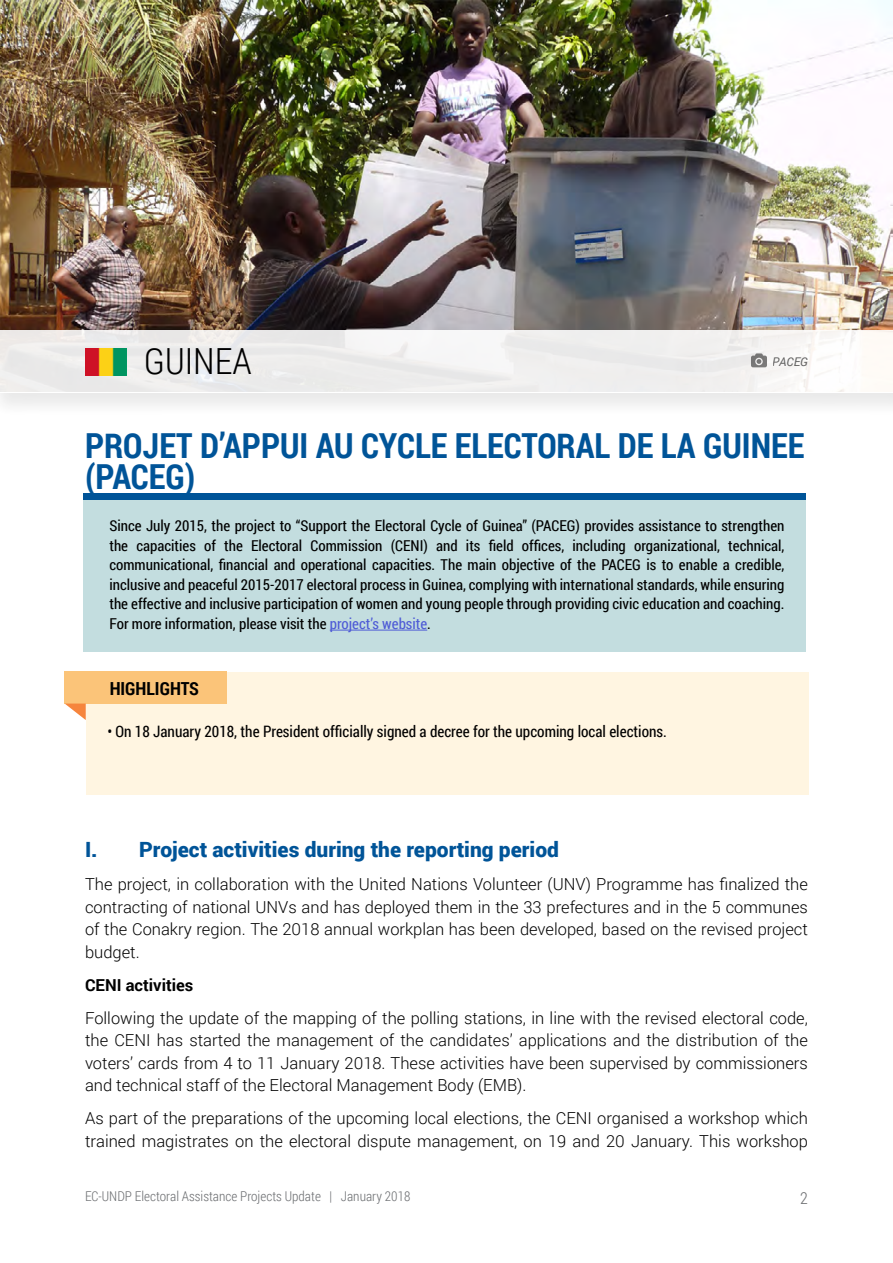
<style>
.page{position:relative;width:893px;height:1263px;background:#fff}
.page>*{position:absolute;margin:0;border:0;box-sizing:border-box;transform-origin:0 0}
.t1{font:300 36px "Roboto Condensed";color:#000}
.t2{font:700 34.5px/31.5px "Roboto Condensed";color:#005498}
.t3{font:900 21px "Roboto";color:#005498}
.t4{font:700 18px "Roboto Condensed";color:#000}
.t5{font:300 16.5px/22.5px "Roboto";color:#000;text-align:justify}
.t6{font:700 16.5px "Roboto";color:#000}
.t7{font:300 16.5px "Roboto Condensed";color:#6f7174}
.t8{font:15.75px "Roboto Condensed";color:#000}
.t9{font:15px/19.5px "Roboto Condensed";color:#000;text-align:justify}
.t10{font:300 13.5px "Roboto Condensed";color:#6f7174}
.t11{font:italic 12px "Roboto";letter-spacing:-.005em;color:#000}
.s1{color:#4f5cd6}
</style>
<div class="page">
<img style="left:0;top:1px;width:893px;height:328px">
<div style="left:0;top:329px;width:893px;height:90px;background:#f4f4f4"></div>
<div style="left:0;top:330px;width:893px;height:63px;background:linear-gradient(to right,#e8e8e8,#f7f6f5)"></div>
<svg style="left:751px;top:353px;width:16px;height:14px"></svg>
<img style="left:85px;top:348px;width:41px;height:28px">
<div style="left:86px;top:672px;width:722px;height:123px;background:#fff5e1"></div>
<div style="left:65px;top:671px;width:162px;height:32px;background:#fbc479"></div>
<svg style="left:65px;top:703px;width:21px;height:17px"></svg>
<div style="left:83px;top:497px;width:723px;height:154px;background:#c3dddf"></div>
<div style="left:83px;top:493px;width:723px;height:7px;background:#005498"></div>
<hr style="left:330px;top:630px;width:97px;height:1px;background:#4f5cd6">
<h1 class="t1" style="left:144px;top:337px;width:109px">GUINEA</h1>
<p class="t11" style="left:773px;top:353px;width:37px">PACEG</p>
<h2 class="t2" style="left:85px;top:428px;width:721px">PROJET D’APPUI AU CYCLE ELECTORAL DE LA GUINEE (PACEG)</h2>
<p class="t9" style="left:109px;top:516px;width:676px">Since July 2015, the project to “Support the Electoral Cycle of Guinea” (PACEG) provides assistance to strengthen the capacities of the Electoral Commission (CENI) and its field offices, including organizational, technical, communicational, financial and operational capacities. The main objective of the PACEG is to enable a credible, inclusive and peaceful 2015-2017 electoral process in Guinea, complying with international standards, while ensuring the effective and inclusive participation of women and young people through providing civic education and coaching.<br>For more information, please visit the <span class="s1">project’s website</span>.</p>
<p class="t4" style="left:110px;top:676px;width:91px">HIGHLIGHTS</p>
<p class="t8" style="left:107px;top:721px;width:561px">• On 18 January 2018, the President officially signed a decree for the upcoming local elections.</p>
<p class="t3" style="left:85px;top:835px;width:475px">I. Project activities during the reporting period</p>
<p class="t5" style="left:85px;top:872px;width:724px">The project, in collaboration with the United Nations Volunteer (UNV) Programme has finalized the contracting of national UNVs and has deployed them in the 33 prefectures and in the 5 communes of the Conakry region. The 2018 annual workplan has been developed, based on the revised project budget.</p>
<p class="t6" style="left:85px;top:973px;width:110px">CENI activities</p>
<p class="t5" style="left:85px;top:1006px;width:724px">Following the update of the mapping of the polling stations, in line with the revised electoral code, the CENI has started the management of the candidates’ applications and the distribution of the voters’ cards from 4 to 11 January 2018. These activities have been supervised by commissioners and technical staff of the Electoral Management Body (EMB).</p>
<p class="t5" style="left:85px;top:1106px;width:724px">As part of the preparations of the upcoming local elections, the CENI organised a workshop which trained magistrates on the electoral dispute management, on 19 and 20 January. This workshop</p>
<p class="t10" style="left:85px;top:1186px;width:327px">EC-UNDP Electoral Assistance Projects Update | January 2018</p>
<p class="t7" style="left:800px;top:1186px;width:9px">2</p>
</div>
